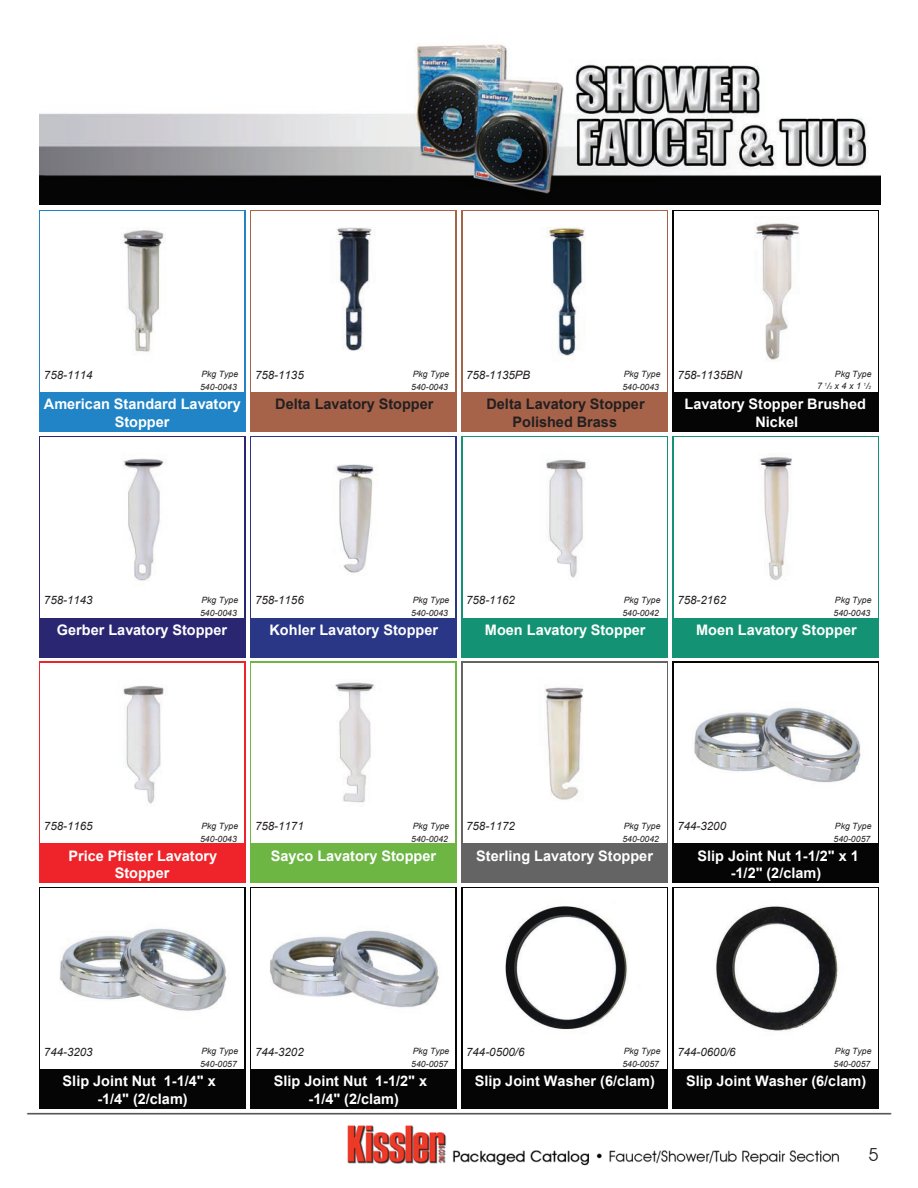
<style>
.page{position:relative;width:918px;height:1188px;background:#fff}
.page>*{position:absolute;margin:0;border:0;box-sizing:border-box;transform-origin:0 0}
.t1{font:18px "Avant Garde IT Cby BT";color:#231f20}
.t2{font:700 14.55px/17.4px "Arial";color:#fff;text-align:center}
.t3{font:700 14.55px/17.4px "Arial";color:#231f20;text-align:center}
.t4{font:italic 11.55px "Arial";color:#231f20}
.t5{font:italic 9px "Arial";color:#231f20}
.t6{font:italic 8.7px/13px "Arial";color:#231f20}
.s1{font-size:4.5px}
</style>
<div class="page">
<img style="left:26px;top:1108px;width:866px;height:58px">
<img style="left:39px;top:44px;width:841px;height:161px">
<svg style="left:39px;top:210px;width:207px;height:222px"></svg>
<div style="left:40px;top:212px;width:204px;height:221px;background:#fff"></div>
<img style="left:122px;top:230px;width:44px;height:122px">
<div style="left:40px;top:392px;width:206px;height:40px;background:#2084c6"></div>
<svg style="left:250px;top:210px;width:207px;height:222px"></svg>
<div style="left:251px;top:212px;width:204px;height:221px;background:#fff"></div>
<img style="left:336px;top:227px;width:39px;height:124px">
<div style="left:251px;top:392px;width:206px;height:40px;background:#a6634a"></div>
<svg style="left:461px;top:210px;width:207px;height:222px"></svg>
<div style="left:463px;top:212px;width:204px;height:221px;background:#fff"></div>
<img style="left:547px;top:227px;width:38px;height:129px">
<div style="left:463px;top:392px;width:205px;height:40px;background:#a6634a"></div>
<svg style="left:672px;top:210px;width:207px;height:222px"></svg>
<div style="left:674px;top:212px;width:204px;height:221px;background:#fff"></div>
<img style="left:754px;top:223px;width:46px;height:138px">
<div style="left:674px;top:392px;width:205px;height:40px;background:#040504"></div>
<img style="left:123px;top:458px;width:41px;height:123px">
<div style="left:40px;top:618px;width:206px;height:39px;background:#2a2672"></div>
<img style="left:336px;top:464px;width:38px;height:109px">
<div style="left:251px;top:618px;width:206px;height:39px;background:#293786"></div>
<img style="left:546px;top:459px;width:40px;height:119px">
<div style="left:463px;top:618px;width:205px;height:39px;background:#139373"></div>
<img style="left:759px;top:457px;width:33px;height:124px">
<div style="left:674px;top:618px;width:205px;height:39px;background:#139373"></div>
<div style="left:39px;top:661px;width:207px;height:222px;background:#ee242a"></div>
<div style="left:40px;top:663px;width:204px;height:221px;background:#fff"></div>
<img style="left:123px;top:685px;width:41px;height:119px">
<div style="left:40px;top:844px;width:206px;height:39px;background:#ee242a"></div>
<div style="left:250px;top:661px;width:207px;height:222px;background:#6db644"></div>
<div style="left:251px;top:663px;width:204px;height:221px;background:#fff"></div>
<img style="left:335px;top:682px;width:41px;height:121px">
<div style="left:251px;top:844px;width:206px;height:39px;background:#6db644"></div>
<div style="left:461px;top:661px;width:207px;height:222px;background:#646464"></div>
<div style="left:463px;top:663px;width:204px;height:221px;background:#fff"></div>
<img style="left:544px;top:685px;width:40px;height:115px">
<div style="left:463px;top:844px;width:205px;height:39px;background:#646464"></div>
<div style="left:672px;top:661px;width:207px;height:222px;background:#040504"></div>
<div style="left:674px;top:663px;width:204px;height:221px;background:#fff"></div>
<img style="left:694px;top:708px;width:167px;height:75px">
<div style="left:674px;top:844px;width:205px;height:39px;background:#040504"></div>
<svg style="left:39px;top:887px;width:207px;height:221px"></svg>
<div style="left:40px;top:889px;width:204px;height:221px;background:#fff"></div>
<img style="left:59px;top:928px;width:168px;height:83px">
<div style="left:40px;top:1069px;width:206px;height:39px;background:#040504"></div>
<svg style="left:250px;top:887px;width:207px;height:221px"></svg>
<div style="left:251px;top:889px;width:204px;height:221px;background:#fff"></div>
<img style="left:270px;top:930px;width:169px;height:78px">
<div style="left:251px;top:1069px;width:206px;height:39px;background:#040504"></div>
<svg style="left:461px;top:887px;width:207px;height:221px"></svg>
<div style="left:463px;top:889px;width:204px;height:221px;background:#fff"></div>
<img style="left:505px;top:906px;width:122px;height:124px">
<div style="left:463px;top:1069px;width:205px;height:39px;background:#040504"></div>
<svg style="left:672px;top:887px;width:207px;height:221px"></svg>
<div style="left:674px;top:889px;width:204px;height:221px;background:#fff"></div>
<img style="left:716px;top:906px;width:123px;height:126px">
<div style="left:674px;top:1069px;width:205px;height:39px;background:#040504"></div>
<p class="t4" style="left:44px;top:367px;width:50px">758-1114</p>
<p class="t6" style="left:200px;top:368px;width:40px">Pkg Type<br>540-0043</p>
<p class="t2" style="left:44px;top:396px;width:199px">American Standard Lavatory<br>Stopper</p>
<p class="t4" style="left:255px;top:367px;width:50px">758-1135</p>
<p class="t6" style="left:411px;top:368px;width:40px">Pkg Type<br>540-0043</p>
<p class="t3" style="left:275px;top:396px;width:160px">Delta Lavatory Stopper</p>
<p class="t4" style="left:466px;top:367px;width:66px">758-1135PB</p>
<p class="t6" style="left:622px;top:368px;width:40px">Pkg Type<br>540-0043</p>
<p class="t3" style="left:486px;top:396px;width:160px">Delta Lavatory Stopper<br>Polished Brass</p>
<p class="t4" style="left:677px;top:367px;width:66px">758-1135BN</p>
<p class="t6" style="left:835px;top:368px;width:38px">Pkg Type</p>
<p class="t5" style="left:817px;top:380px;width:56px">7 <sup>1</sup>/<span class="s1">2</span> x 4 x 1 <sup>1</sup>/<span class="s1">2</span></p>
<p class="t2" style="left:685px;top:396px;width:183px">Lavatory Stopper Brushed<br>Nickel</p>
<p class="t4" style="left:44px;top:593px;width:50px">758-1143</p>
<p class="t6" style="left:200px;top:593px;width:40px">Pkg Type<br>540-0043</p>
<p class="t2" style="left:57px;top:622px;width:172px">Gerber Lavatory Stopper</p>
<p class="t4" style="left:255px;top:593px;width:50px">758-1156</p>
<p class="t6" style="left:411px;top:593px;width:40px">Pkg Type<br>540-0043</p>
<p class="t2" style="left:270px;top:622px;width:170px">Kohler Lavatory Stopper</p>
<p class="t4" style="left:466px;top:593px;width:50px">758-1162</p>
<p class="t6" style="left:622px;top:593px;width:40px">Pkg Type<br>540-0042</p>
<p class="t2" style="left:485px;top:622px;width:162px">Moen Lavatory Stopper</p>
<p class="t4" style="left:677px;top:593px;width:50px">758-2162</p>
<p class="t6" style="left:834px;top:593px;width:40px">Pkg Type<br>540-0043</p>
<p class="t2" style="left:696px;top:622px;width:162px">Moen Lavatory Stopper</p>
<p class="t4" style="left:44px;top:818px;width:50px">758-1165</p>
<p class="t6" style="left:200px;top:819px;width:40px">Pkg Type<br>540-0043</p>
<p class="t2" style="left:68px;top:847px;width:150px">Price Pfister Lavatory<br>Stopper</p>
<p class="t4" style="left:255px;top:818px;width:50px">758-1171</p>
<p class="t6" style="left:411px;top:819px;width:40px">Pkg Type<br>540-0042</p>
<p class="t2" style="left:271px;top:847px;width:167px">Sayco Lavatory Stopper</p>
<p class="t4" style="left:466px;top:818px;width:50px">758-1172</p>
<p class="t6" style="left:622px;top:819px;width:40px">Pkg Type<br>540-0042</p>
<p class="t2" style="left:476px;top:847px;width:178px">Sterling Lavatory Stopper</p>
<p class="t4" style="left:677px;top:818px;width:50px">744-3200</p>
<p class="t6" style="left:834px;top:819px;width:40px">Pkg Type<br>540-0057</p>
<p class="t2" style="left:698px;top:847px;width:163px">Slip Joint Nut 1-1/2" x 1 -1/2" (2/clam)</p>
<p class="t4" style="left:44px;top:1044px;width:50px">744-3203</p>
<p class="t6" style="left:200px;top:1045px;width:40px">Pkg Type<br>540-0057</p>
<p class="t2" style="left:63px;top:1073px;width:155px">Slip Joint Nut 1-1/4" x -1/4" (2/clam)</p>
<p class="t4" style="left:255px;top:1044px;width:50px">744-3202</p>
<p class="t6" style="left:411px;top:1045px;width:40px">Pkg Type<br>540-0057</p>
<p class="t2" style="left:274px;top:1073px;width:155px">Slip Joint Nut 1-1/2" x -1/4" (2/clam)</p>
<p class="t4" style="left:466px;top:1044px;width:60px">744-0500/6</p>
<p class="t6" style="left:622px;top:1045px;width:40px">Pkg Type<br>540-0057</p>
<p class="t2" style="left:475px;top:1073px;width:182px">Slip Joint Washer (6/clam)</p>
<p class="t4" style="left:677px;top:1044px;width:60px">744-0600/6</p>
<p class="t6" style="left:834px;top:1045px;width:40px">Pkg Type<br>540-0057</p>
<p class="t2" style="left:686px;top:1073px;width:182px">Slip Joint Washer (6/clam)</p>
<p class="t1" style="left:868px;top:1144px;width:12px">5</p>
</div>
